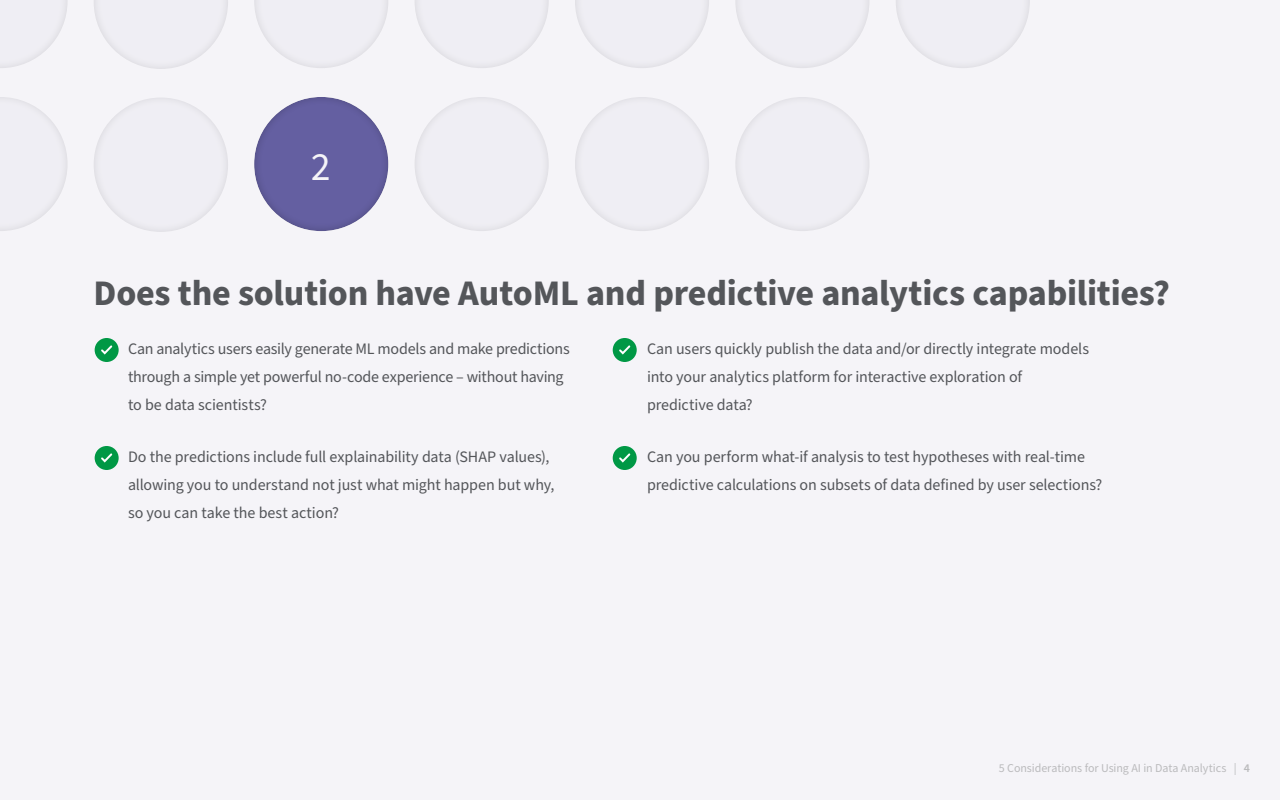
<style>
.page{position:relative;width:1280px;height:800px;background:#f5f4f8}
.page>*{position:absolute;margin:0;border:0;box-sizing:border-box;transform-origin:0 0}
.BODY_H1{font:40px "Source Sans Pro";color:#f5f4f8}
.BODY_H1-2{font:700 36px "Source Sans Pro";letter-spacing:-.005em;color:#54565a}
.BODY_BULLETS{font:16px/28px "Source Sans Pro";letter-spacing:-.01em;color:#54565a}
.t1{font:12px "Source Sans Pro";letter-spacing:-.005em;color:#bbbbbd}
.s1{font-weight:600}
</style>
<div class="page">
<div style="left:0;top:0;width:1046px;height:70px;background:#efeef4"></div>
<div style="left:0;top:84px;width:886px;height:149px;background:#efeef4"></div>
<div style="left:95px;top:338px;width:24px;height:24px;background:#009845;border-radius:50%"></div>
<svg style="left:101px;top:345px;width:12px;height:10px"></svg>
<div style="left:95px;top:446px;width:24px;height:24px;background:#009845;border-radius:50%"></div>
<svg style="left:101px;top:453px;width:12px;height:10px"></svg>
<div style="left:613px;top:338px;width:24px;height:24px;background:#009845;border-radius:50%"></div>
<svg style="left:619px;top:345px;width:12px;height:10px"></svg>
<div style="left:613px;top:446px;width:24px;height:24px;background:#009845;border-radius:50%"></div>
<svg style="left:619px;top:453px;width:12px;height:10px"></svg>
<div style="left:245px;top:90px;width:153px;height:142px;background:#000;opacity:.25"></div>
<p class="BODY_H1" style="left:311px;top:140px;width:22px">2</p>
<p class="BODY_H1-2" style="left:94px;top:269px;width:1078px">Does the solution have AutoML and predictive analytics capabilities?</p>
<p class="BODY_BULLETS" style="left:128px;top:336px;width:443px">Can analytics users easily generate ML models and make predictions through a simple yet powerful no-code experience – without having to be data scientists?</p>
<p class="BODY_BULLETS" style="left:647px;top:336px;width:444px">Can users quickly publish the data and/or directly integrate models into your analytics platform for interactive exploration of predictive data?</p>
<p class="BODY_BULLETS" style="left:647px;top:444px;width:457px">Can you perform what-if analysis to test hypotheses with real-time predictive calculations on subsets of data defined by user selections?</p>
<p class="BODY_BULLETS" style="left:128px;top:444px;width:428px">Do the predictions include full explainability data (SHAP values), allowing you to understand not just what might happen but why, so you can take the best action?</p>
<p class="t1" style="left:999px;top:760px;width:253px">5 Considerations for Using AI in Data Analytics | <span class="s1">4</span></p>
</div>
